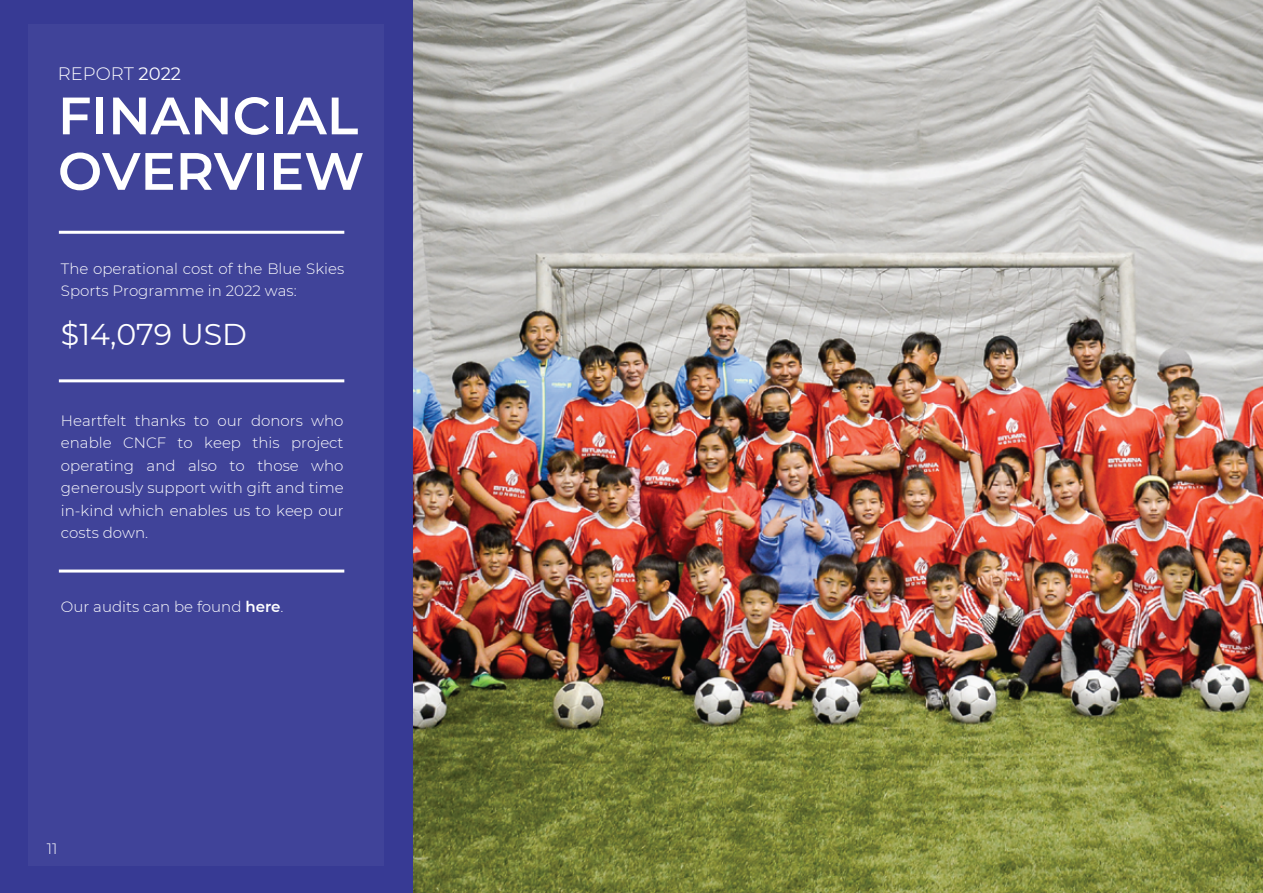
<style>
.page{position:relative;width:1263px;height:893px;background:#fff}
.page>*{position:absolute;margin:0;border:0;box-sizing:border-box;transform-origin:0 0}
.t1{font:600 52.5px/55.5px "Montserrat";color:#fff}
.t2{font:30px "Montserrat";color:#fff}
.t3{font:300 18px "Montserrat";color:#fff}
.t4{font:300 15px/22.5px "Montserrat";color:#fff;text-align:justify}
.s1{font-weight:400}
.s2{font-weight:600}
</style>
<div class="page">
<div style="left:0;top:0;width:413px;height:893px;background:#373a94"></div>
<div style="left:28px;top:25px;width:355px;height:841px;background:#404399"></div>
<hr style="left:59px;top:231px;width:285px;height:3px;background:#fff">
<hr style="left:59px;top:379px;width:285px;height:3px;background:#fff">
<hr style="left:59px;top:570px;width:285px;height:3px;background:#fff">
<img style="left:413px;top:0;width:850px;height:893px">
<p class="t3" style="left:58px;top:62px;width:125px">REPORT <span class="s1">2022</span></p>
<h1 class="t1" style="left:58px;top:86px;width:308px">FINANCIAL<br>OVERVIEW</h1>
<p class="t4" style="left:61px;top:256px;width:285px">The operational cost of the Blue Skies<br>Sports Programme in 2022 was:</p>
<h2 class="t2" style="left:61px;top:314px;width:188px">$14,079 USD</h2>
<p class="t4" style="left:61px;top:409px;width:284px">Heartfelt thanks to our donors who enable CNCF to keep this project operating and also to those who generously support with gift and time in-kind which enables us to keep our costs down.</p>
<p class="t4" style="left:61px;top:595px;width:224px">Our audits can be found <span class="s2">here</span>.</p>
<p class="t4" style="left:47px;top:837px;width:12px">11</p>
</div>
